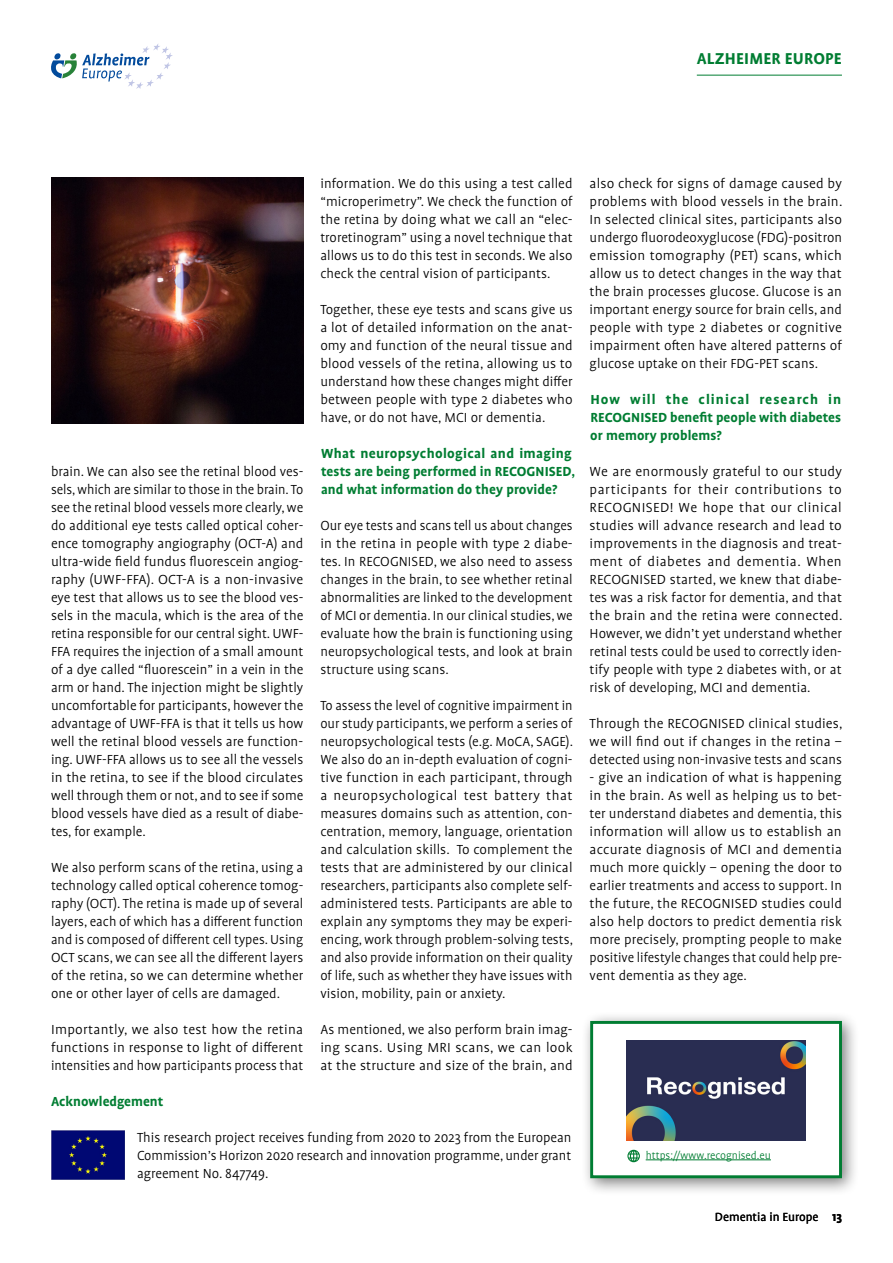
<style>
.page{position:relative;width:893px;height:1263px;background:#fff}
.page>*{position:absolute;margin:0;border:0;box-sizing:border-box;transform-origin:0 0}
.t1{font:700 18px "Profile Pro";letter-spacing:.01em;color:#007d32}
.Body{font:300 15px/18px "Profile Pro";letter-spacing:.005em;color:#000;text-align:justify}
.H4_green{font:700 15px/18px "Profile Pro";letter-spacing:.005em;color:#007d32}
.Body-2{font:700 15px "Profile Pro";color:#007d32}
.t2{font:13.5px "Profile Pro";color:#000}
.Info_box_body{font:300 12px "Profile Pro";color:#007d32}
.s1{font-weight:700}
</style>
<div class="page">
<hr style="left:697px;top:75px;width:145px;height:1px;background:#007d32">
<svg style="left:51px;top:44px;width:122px;height:45px"></svg>
<img style="left:51px;top:178px;width:252px;height:245px">
<div style="left:580px;top:1011px;width:280px;height:185px;background:#000;opacity:.5"></div>
<div style="left:592px;top:1022px;width:248px;height:155px;background:#fff"></div>
<hr style="left:646px;top:1159px;width:125px;height:1px;background:#007d32">
<img style="left:627px;top:1040px;width:178px;height:101px">
<svg style="left:627px;top:1150px;width:13px;height:12px"></svg>
<div style="left:590px;top:1021px;width:252px;height:157px;border:3px solid #007d32"></div>
<img style="left:51px;top:1130px;width:73px;height:49px">
<p class="t1" style="left:697px;top:48px;width:147px">ALZHEIMER EUROPE</p>
<p class="Body" style="left:51px;top:463px;width:254px">brain. We can also see the retinal blood ves&shy;sels, which are similar to those in the brain. To see the retinal blood vessels more clearly, we do additional eye tests called optical coher&shy;ence tomography angiography (OCT-A) and ultra-wide field fundus fluorescein angiog&shy;raphy (UWF-FFA). OCT-A is a non-invasive eye test that allows us to see the blood ves&shy;sels in the macula, which is the area of the retina responsible for our central sight. UWF-FFA requires the injection of a small amount of a dye called “fluorescein” in a vein in the arm or hand. The injection might be slightly uncomfortable for participants, however the advantage of UWF-FFA is that it tells us how well the retinal blood vessels are function&shy;ing. UWF-FFA allows us to see all the vessels in the retina, to see if the blood circulates well through them or not, and to see if some blood vessels have died as a result of diabe&shy;tes, for example.</p>
<p class="Body" style="left:51px;top:859px;width:254px">We also perform scans of the retina, using a technology called optical coherence tomog&shy;raphy (OCT). The retina is made up of several layers, each of which has a different function and is composed of different cell types. Using OCT scans, we can see all the different layers of the retina, so we can determine whether one or other layer of cells are damaged.</p>
<p class="Body" style="left:51px;top:1021px;width:254px">Importantly, we also test how the retina functions in response to light of different intensities and how participants process that</p>
<p class="Body" style="left:320px;top:175px;width:254px">information. We do this using a test called “microperimetry”. We check the function of the retina by doing what we call an “elec&shy;troretinogram” using a novel technique that allows us to do this test in seconds. We also check the central vision of participants.</p>
<p class="Body" style="left:320px;top:301px;width:254px">Together, these eye tests and scans give us a lot of detailed information on the anat&shy;omy and function of the neural tissue and blood vessels of the retina, allowing us to understand how these changes might differ between people with type 2 diabetes who have, or do not have, MCI or dementia.</p>
<p class="H4_green" style="left:321px;top:445px;width:256px">What neuropsychological and imaging tests are being performed in RECOGNISED, and what information do they provide?</p>
<p class="Body" style="left:320px;top:517px;width:254px">Our eye tests and scans tell us about changes in the retina in people with type 2 diabe&shy;tes. In RECOGNISED, we also need to assess changes in the brain, to see whether retinal abnormalities are linked to the development of MCI or dementia. In our clinical studies, we evaluate how the brain is functioning using neuropsychological tests, and look at brain structure using scans.</p>
<p class="Body" style="left:320px;top:697px;width:254px">To assess the level of cognitive impairment in our study participants, we perform a series of neuropsychological tests (e.g. MoCA, SAGE).<br>We also do an in-depth evaluation of cogni&shy;tive function in each participant, through a neuropsychological test battery that measures domains such as attention, con&shy;centration, memory, language, orientation and calculation skills. To complement the tests that are administered by our clinical researchers, participants also complete self&shy;administered tests. Participants are able to explain any symptoms they may be experi&shy;encing, work through problem-solving tests, and also provide information on their quality of life, such as whether they have issues with vision, mobility, pain or anxiety.</p>
<p class="Body" style="left:320px;top:1021px;width:254px">As mentioned, we also perform brain imag&shy;ing scans. Using MRI scans, we can look at the structure and size of the brain, and</p>
<p class="Body-2" style="left:51px;top:1093px;width:114px">Acknowledgement</p>
<p class="Body" style="left:137px;top:1129px;width:436px">This research project receives funding from 2020 to 2023 from the European Commission’s Horizon 2020 research and innovation programme, under grant agreement No. 847749.</p>
<p class="Body" style="left:590px;top:175px;width:254px">also check for signs of damage caused by problems with blood vessels in the brain.<br>In selected clinical sites, participants also undergo fluorodeoxyglucose (FDG)-positron emission tomography (PET) scans, which allow us to detect changes in the way that the brain processes glucose. Glucose is an important energy source for brain cells, and people with type 2 diabetes or cognitive impairment often have altered patterns of glucose uptake on their FDG-PET scans.</p>
<p class="H4_green" style="left:590px;top:391px;width:252px;text-align:justify">How will the clinical research in RECOGNISED benefit people with diabetes or memory problems?</p>
<p class="Body" style="left:590px;top:463px;width:254px">We are enormously grateful to our study participants for their contributions to RECOGNISED! We hope that our clinical studies will advance research and lead to improvements in the diagnosis and treat&shy;ment of diabetes and dementia. When RECOGNISED started, we knew that diabe&shy;tes was a risk factor for dementia, and that the brain and the retina were connected.<br>However, we didn’t yet understand whether retinal tests could be used to correctly iden&shy;tify people with type 2 diabetes with, or at risk of developing, MCI and dementia.</p>
<p class="Body" style="left:590px;top:715px;width:254px">Through the RECOGNISED clinical studies, we will find out if changes in the retina – detected using non-invasive tests and scans</p>
<p class="Body" style="left:590px;top:769px;width:254px">- give an indication of what is happening in the brain. As well as helping us to bet&shy;ter understand diabetes and dementia, this information will allow us to establish an accurate diagnosis of MCI and dementia much more quickly – opening the door to earlier treatments and access to support. In the future, the RECOGNISED studies could also help doctors to predict dementia risk more precisely, prompting people to make positive lifestyle changes that could help pre&shy;vent dementia as they age.</p>
<p class="Info_box_body" style="left:646px;top:1148px;width:127px">https://www.recognised.eu</p>
<p class="t2" style="left:715px;top:1210px;width:129px">Dementia in Europe <span class="s1">13</span></p>
</div>
